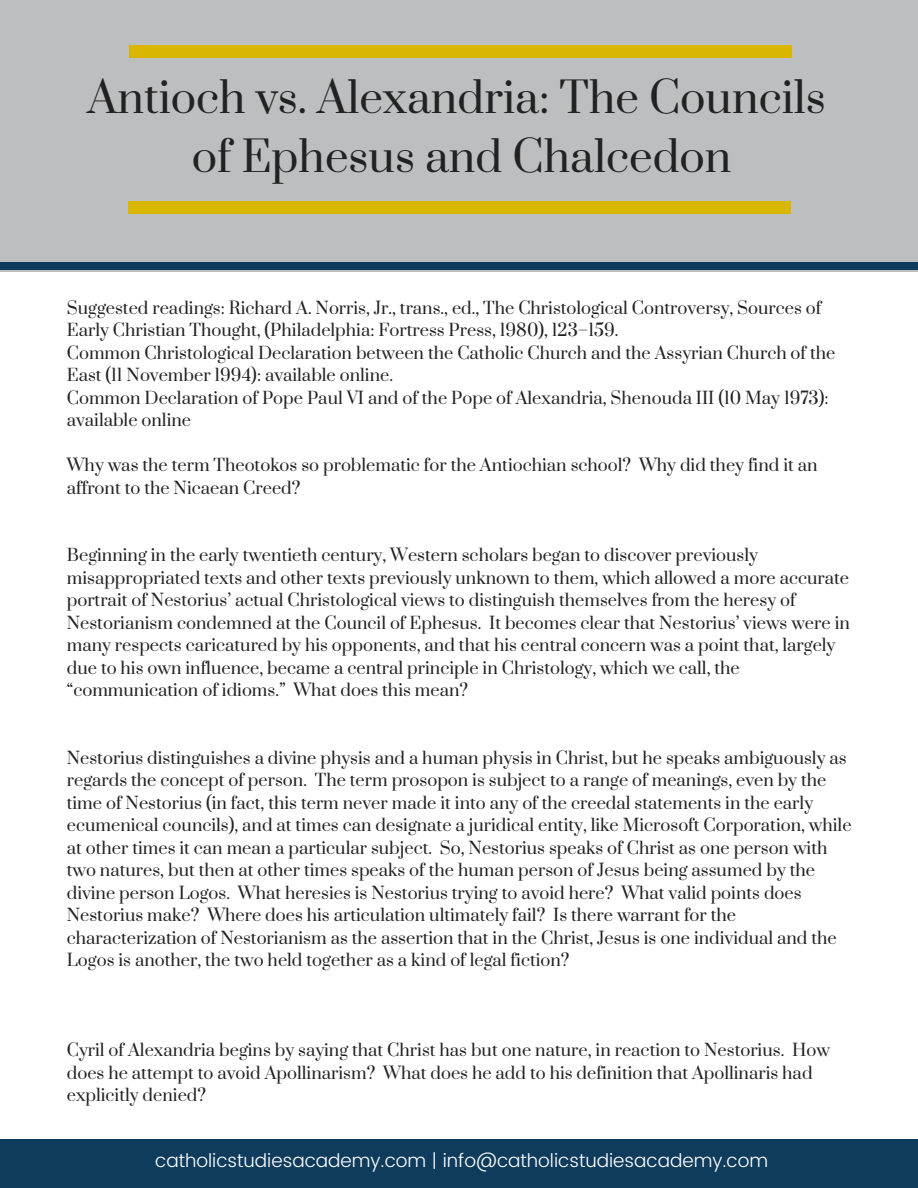
<style>
.page{position:relative;width:918px;height:1188px;background:#fff}
.page>*{position:absolute;margin:0;border:0;box-sizing:border-box;transform-origin:0 0}
.t1{font:42px/58.5px "Prata";color:#222;text-align:center}
.t2{font:300 18.75px "Poppins";color:#fff}
.t3{font:16.5px/22.5px "Prata";color:#222}
</style>
<div class="page">
<div style="left:0;top:0;width:918px;height:271px;background:#bdbebf"></div>
<div style="left:128px;top:201px;width:75px;height:13px;background:#d9b700"></div>
<div style="left:716px;top:201px;width:74px;height:13px;background:#d9b700"></div>
<div style="left:203px;top:201px;width:513px;height:13px;background:#d9b700"></div>
<div style="left:129px;top:45px;width:75px;height:13px;background:#d9b700"></div>
<div style="left:717px;top:45px;width:74px;height:13px;background:#d9b700"></div>
<div style="left:204px;top:45px;width:513px;height:13px;background:#d9b700"></div>
<div style="left:0;top:1139px;width:918px;height:49px;background:#0f3c5d"></div>
<div style="left:0;top:262px;width:918px;height:7px;background:#0f3c5d"></div>
<h1 class="t1" style="left:87px;top:71px;width:740px">Antioch vs. Alexandria: The Councils of Ephesus and Chalcedon</h1>
<p class="t3" style="left:67px;top:297px;width:770px">Suggested readings: Richard A. Norris, Jr., trans., ed., The Christological Controversy, Sources of Early Christian Thought, (Philadelphia: Fortress Press, 1980), 123–159.<br>Common Christological Declaration between the Catholic Church and the Assyrian Church of the East (11 November 1994): available online.<br>Common Declaration of Pope Paul VI and of the Pope of Alexandria, Shenouda III (10 May 1973): available online</p>
<p class="t3" style="left:67px;top:455px;width:752px">Why was the term Theotokos so problematic for the Antiochian school? Why did they find it an affront to the Nicaean Creed?</p>
<p class="t3" style="left:67px;top:545px;width:785px">Beginning in the early twentieth century, Western scholars began to discover previously misappropriated texts and other texts previously unknown to them, which allowed a more accurate portrait of Nestorius’ actual Christological views to distinguish themselves from the heresy of Nestorianism condemned at the Council of Ephesus. It becomes clear that Nestorius’ views were in many respects caricatured by his opponents, and that his central concern was a point that, largely due to his own influence, became a central principle in Christology, which we call, the “communication of idioms.” What does this mean?</p>
<p class="t3" style="left:67px;top:747px;width:786px">Nestorius distinguishes a divine physis and a human physis in Christ, but he speaks ambiguously as regards the concept of person. The term prosopon is subject to a range of meanings, even by the time of Nestorius (in fact, this term never made it into any of the creedal statements in the early ecumenical councils), and at times can designate a juridical entity, like Microsoft Corporation, while at other times it can mean a particular subject. So, Nestorius speaks of Christ as one person with two natures, but then at other times speaks of the human person of Jesus being assumed by the divine person Logos. What heresies is Nestorius trying to avoid here? What valid points does Nestorius make? Where does his articulation ultimately fail? Is there warrant for the characterization of Nestorianism as the assertion that in the Christ, Jesus is one individual and the Logos is another, the two held together as a kind of legal fiction?</p>
<p class="t3" style="left:67px;top:1040px;width:765px">Cyril of Alexandria begins by saying that Christ has but one nature, in reaction to Nestorius. How does he attempt to avoid Apollinarism? What does he add to his definition that Apollinaris had explicitly denied?</p>
<p class="t2" style="left:155px;top:1150px;width:614px">catholicstudiesacademy.com | info@catholicstudiesacademy.com</p>
</div>
